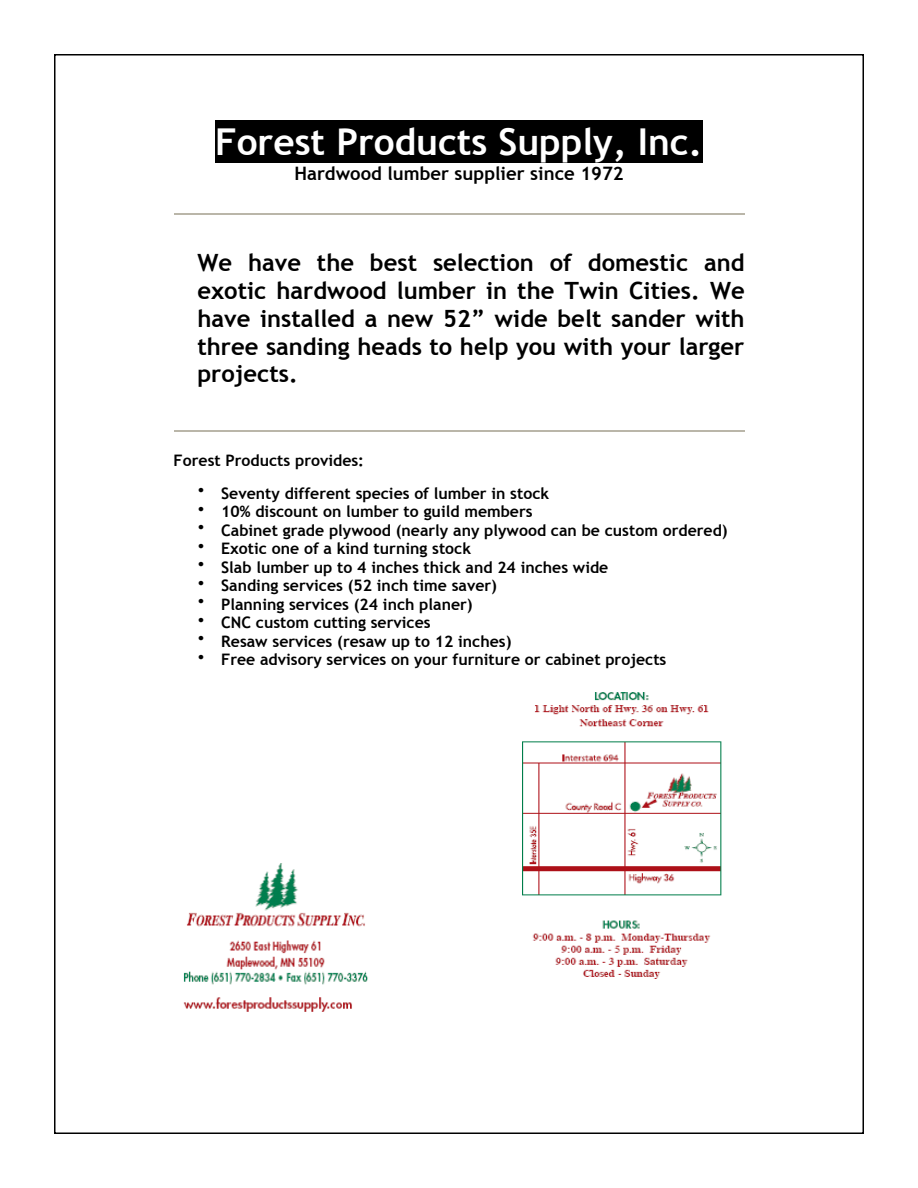
<style>
.page{position:relative;width:918px;height:1188px;background:#fff}
.page>*{position:absolute;margin:0;border:0;box-sizing:border-box;transform-origin:0 0}
.t1{font:700 37.05px "Trebuchet MS";color:#fff}
.t2{font:700 23.85px/27.8px "Trebuchet MS";color:#000;text-align:justify}
.t3{font:700 18.45px "Trebuchet MS";color:#000}
.t4{font:700 15.9px "Trebuchet MS";color:#000}
</style>
<div class="page">
<div style="left:215px;top:121px;width:488px;height:42px;background:#000"></div>
<hr style="left:174px;top:213px;width:570px;height:2px;background:#bab6a9">
<hr style="left:174px;top:430px;width:570px;height:2px;background:#bab6a9">
<img style="left:183px;top:863px;width:185px;height:122px">
<img style="left:522px;top:692px;width:200px;height:287px">
<img style="left:183px;top:997px;width:169px;height:15px">
<h1 class="t1" style="left:215px;top:119px;width:489px">Forest Products Supply, Inc.</h1>
<p class="t3" style="left:295px;top:162px;width:331px">Hardwood lumber supplier since 1972</p>
<h2 class="t2" style="left:197px;top:249px;width:549px">We have the best selection of domestic and exotic hardwood lumber in the Twin Cities. We have installed a new 52” wide belt sander with three sanding heads to help you with your larger projects.</h2>
<p class="t4" style="left:174px;top:450px;width:192px">Forest Products provides:</p>
<p class="t4" style="left:197px;top:483px;width:353px">• Seventy different species of lumber in stock</p>
<p class="t4" style="left:197px;top:502px;width:337px">• 10% discount on lumber to guild members</p>
<p class="t4" style="left:197px;top:520px;width:532px">• Cabinet grade plywood (nearly any plywood can be custom ordered)</p>
<p class="t4" style="left:197px;top:539px;width:275px">• Exotic one of a kind turning stock</p>
<p class="t4" style="left:197px;top:557px;width:412px">• Slab lumber up to 4 inches thick and 24 inches wide</p>
<p class="t4" style="left:197px;top:576px;width:301px">• Sanding services (52 inch time saver)</p>
<p class="t4" style="left:197px;top:594px;width:277px">• Planning services (24 inch planer)</p>
<p class="t4" style="left:197px;top:613px;width:235px">• CNC custom cutting services</p>
<p class="t4" style="left:197px;top:631px;width:316px">• Resaw services (resaw up to 12 inches)</p>
<p class="t4" style="left:197px;top:650px;width:471px">• Free advisory services on your furniture or cabinet projects</p>
</div>
